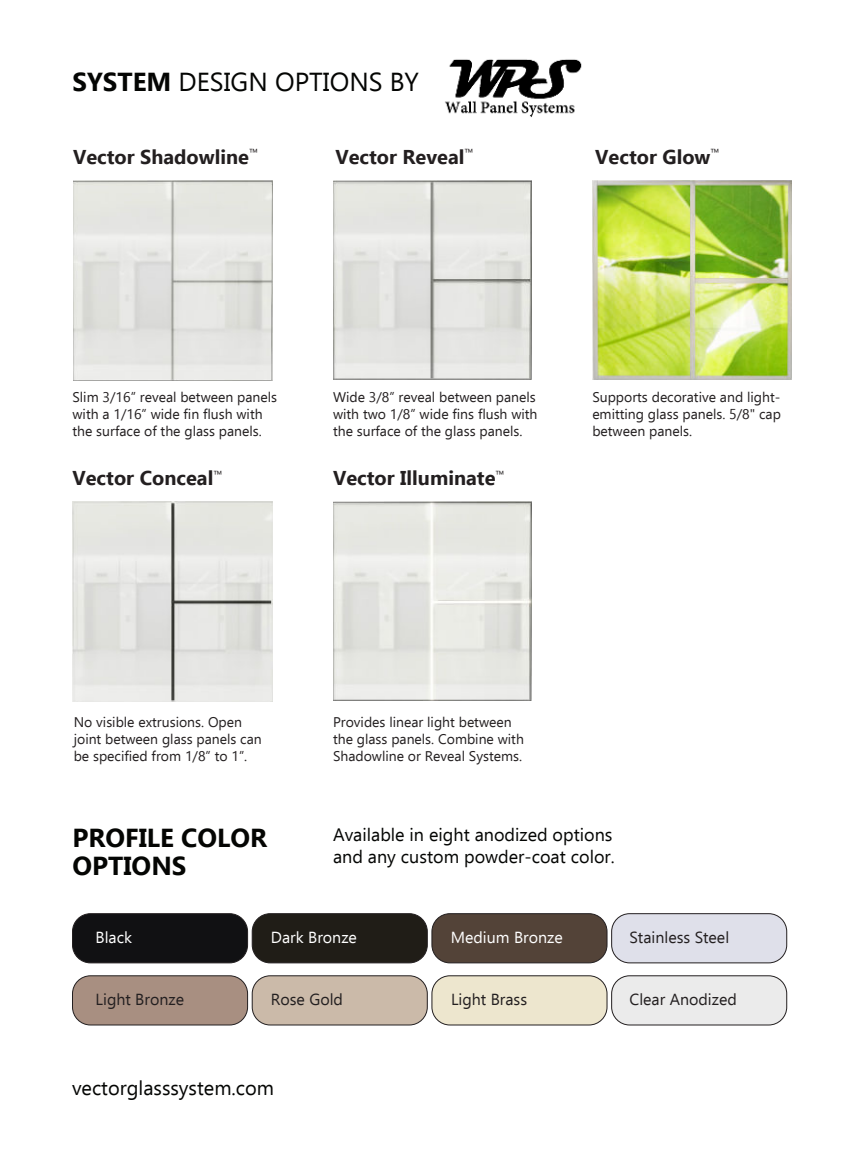
<style>
.page{position:relative;width:864px;height:1152px;background:#fff}
.page>*{position:absolute;margin:0;border:0;box-sizing:border-box;transform-origin:0 0}
.t1{font:26px "Ebrima";color:#040503}
.t2{font:700 26px/28px "Ebrima";color:#040503}
.t3{font:700 20px "Ebrima";color:#231f20}
.t4{font:20px "Ebrima";color:#040503}
.t5{font:18px/21.6px "Ebrima";color:#040503}
.t6{font:16px "Ebrima";color:#231f20}
.t7{font:16px "Ebrima";color:#fff}
.t8{font:14px/16.8px "Ebrima";color:#231f20}
.t9{font:11.6px "Ebrima";color:#231f20}
.s1{font-weight:700}
</style>
<div class="page">
<img style="left:73px;top:181px;width:199px;height:199px">
<img style="left:333px;top:181px;width:199px;height:199px">
<img style="left:72px;top:501px;width:201px;height:200px">
<img style="left:333px;top:501px;width:199px;height:199px">
<div style="left:73px;top:914px;width:175px;height:49px;background:#111113;border-radius:18px"></div>
<div style="left:72px;top:913px;width:176px;height:50px;border:1px solid #231f20;border-radius:18px"></div>
<div style="left:73px;top:976px;width:175px;height:49px;background:#a88f81;border-radius:18px"></div>
<div style="left:72px;top:975px;width:176px;height:51px;border:1px solid #231f20;border-radius:18px"></div>
<div style="left:612px;top:914px;width:175px;height:49px;background:#dfe0ea;border-radius:18px"></div>
<div style="left:611px;top:913px;width:176px;height:50px;border:1px solid #231f20;border-radius:18px"></div>
<div style="left:252px;top:914px;width:175px;height:49px;background:#201d17;border-radius:18px"></div>
<div style="left:252px;top:913px;width:176px;height:50px;border:1px solid #231f20;border-radius:18px"></div>
<div style="left:252px;top:976px;width:175px;height:49px;background:#cbbaa9;border-radius:18px"></div>
<div style="left:252px;top:975px;width:176px;height:51px;border:1px solid #231f20;border-radius:18px"></div>
<div style="left:612px;top:976px;width:175px;height:49px;background:#ebebeb;border-radius:18px"></div>
<div style="left:611px;top:975px;width:176px;height:51px;border:1px solid #231f20;border-radius:18px"></div>
<div style="left:432px;top:914px;width:175px;height:49px;background:#534338;border-radius:18px"></div>
<div style="left:431px;top:913px;width:177px;height:50px;border:1px solid #231f20;border-radius:18px"></div>
<div style="left:432px;top:976px;width:175px;height:49px;background:#ede6ce;border-radius:18px"></div>
<div style="left:431px;top:975px;width:177px;height:51px;border:1px solid #231f20;border-radius:18px"></div>
<img style="left:592px;top:181px;width:200px;height:199px">
<img style="left:445px;top:59px;width:137px;height:59px">
<h1 class="t1" style="left:72px;top:72px;width:348px"><span class="s1">SYSTEM</span> DESIGN OPTIONS BY</h1>
<h2 class="t3" style="left:73px;top:149px;width:187px">Vector Shadowline<sup>™</sup></h2>
<p class="t9" style="left:465px;top:148px;width:11px">™</p>
<h2 class="t3" style="left:335px;top:149px;width:131px">Vector Reveal</h2>
<h2 class="t3" style="left:595px;top:149px;width:126px">Vector Glow<sup>™</sup></h2>
<p class="t8" style="left:72px;top:390px;width:206px">Slim 3/16” reveal between panels with a 1/16” wide fin flush with the surface of the glass panels.</p>
<p class="t8" style="left:333px;top:390px;width:206px;text-align:justify">Wide 3/8” reveal between panels with two 1/8” wide fins flush with the surface of the glass panels.</p>
<p class="t8" style="left:592px;top:390px;width:190px;text-align:justify">Supports decorative and light&shy;emitting glass panels. 5/8" cap between panels.</p>
<h2 class="t3" style="left:73px;top:470px;width:151px">Vector Conceal<sup>™</sup></h2>
<p class="t9" style="left:496px;top:470px;width:11px">™</p>
<h2 class="t3" style="left:333px;top:470px;width:164px">Vector Illuminate</h2>
<p class="t8" style="left:74px;top:715px;width:190px">No visible extrusions. Open joint between glass panels can be specified from 1/8” to 1”.</p>
<p class="t8" style="left:333px;top:715px;width:192px">Provides linear light between the glass panels. Combine with<br>Shadowline or Reveal Systems.</p>
<h1 class="t2" style="left:72px;top:827px;width:196px">PROFILE COLOR<br>OPTIONS</h1>
<p class="t5" style="left:333px;top:826px;width:283px">Available in eight anodized options and any custom powder-coat color.</p>
<p class="t7" style="left:96px;top:931px;width:38px">Black</p>
<p class="t6" style="left:96px;top:993px;width:90px">Light Bronze</p>
<p class="t7" style="left:271px;top:931px;width:88px">Dark Bronze</p>
<p class="t6" style="left:629px;top:931px;width:101px">Stainless Steel</p>
<p class="t7" style="left:451px;top:931px;width:114px">Medium Bronze</p>
<p class="t6" style="left:271px;top:993px;width:74px">Rose Gold</p>
<p class="t6" style="left:629px;top:993px;width:109px">Clear Anodized</p>
<p class="t6" style="left:451px;top:993px;width:78px">Light Brass</p>
<h2 class="t4" style="left:72px;top:1080px;width:204px">vectorglasssystem.com</h2>
</div>
